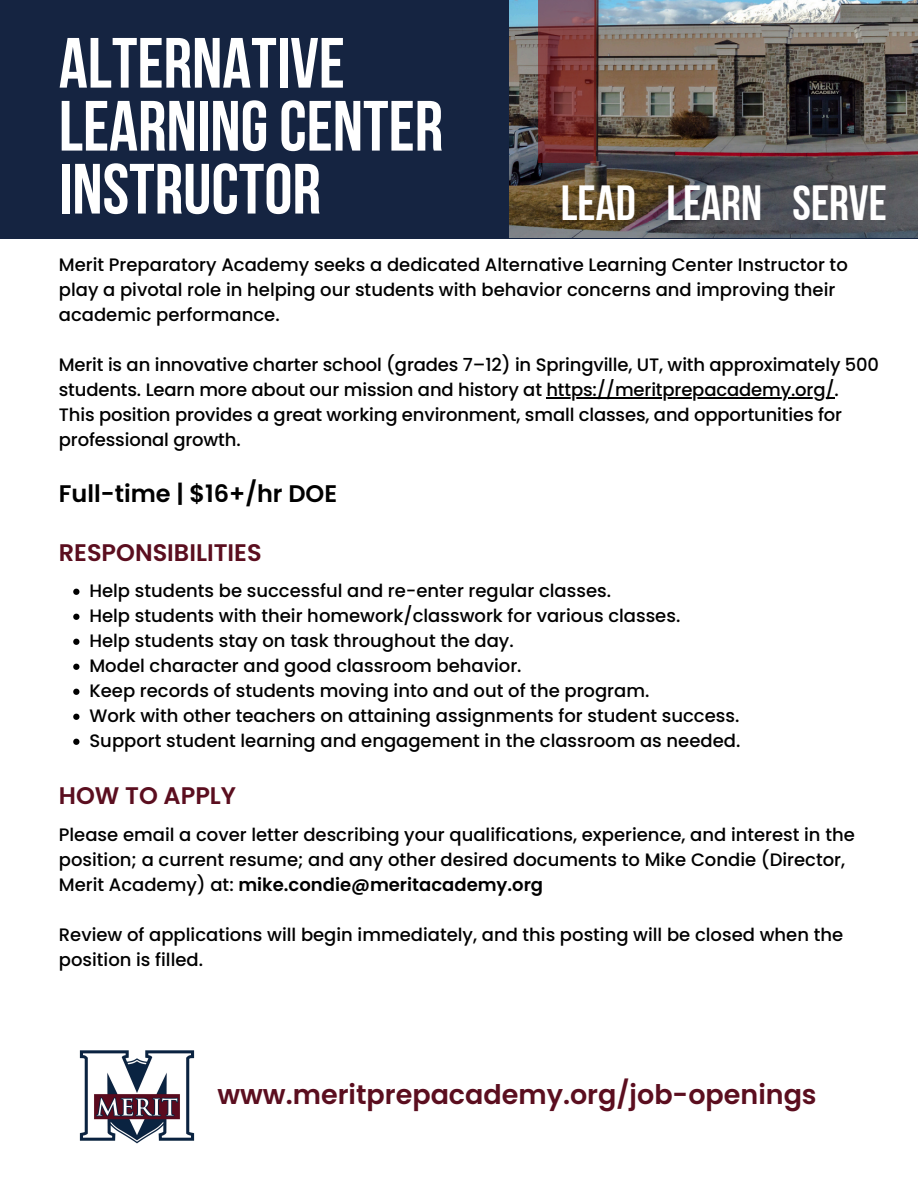
<style>
.page{position:relative;width:918px;height:1188px;background:#fff}
.page>*{position:absolute;margin:0;border:0;box-sizing:border-box;transform-origin:0 0}
.t1{font:70.95px/63px "Bebas Neue Cyrillic";color:#fff}
.t2{font:49.2px "Bebas Neue Cyrillic";color:#fff}
.t3{font:600 27px "Poppins";color:#5b0e1f}
.t4{font:600 24px "Poppins";color:#5b0e1f}
.t5{font:600 24px "Poppins";color:#000}
.t6{font:500 18px/25px "Poppins";color:#000}
.s1{font-weight:600}
</style>
<div class="page">
<div style="left:0;top:0;width:918px;height:238px;background:#152441"></div>
<img style="left:509px;top:0;width:409px;height:238px">
<hr style="left:546px;top:397px;width:289px;height:2px;background:#000">
<svg style="left:73px;top:589px;width:6px;height:6px"></svg>
<svg style="left:73px;top:614px;width:6px;height:6px"></svg>
<svg style="left:73px;top:639px;width:6px;height:6px"></svg>
<svg style="left:73px;top:664px;width:6px;height:6px"></svg>
<svg style="left:73px;top:689px;width:6px;height:6px"></svg>
<svg style="left:73px;top:714px;width:6px;height:6px"></svg>
<svg style="left:73px;top:739px;width:6px;height:6px"></svg>
<svg style="left:538px;top:0;width:57px;height:163px;background:#78383a"></svg>
<img style="left:80px;top:1050px;width:114px;height:94px">
<h4 class="t1" style="left:59px;top:38px;width:386px">ALTERNATIVE<br>LEARNINGCENTER<br>INSTRUCTOR</h4>
<h6 class="t2" style="left:561px;top:183px;width:328px">LEAD LEARN SERVE</h6>
<h1 class="t6" style="left:59px;top:252px;width:790px">Merit Preparatory Academy seeks a dedicated Alternative Learning Center Instructor to play a pivotal role in helping our students with behavior concerns and improving their academic performance.</h1>
<h2 class="t6" style="left:59px;top:352px;width:822px">Merit is an innovative charter school (grades 7–12) in Springville, UT, with approximately 500 students. Learn more about our mission and history at https://meritprepacademy.org/.</h2>
<h6 class="t6" style="left:59px;top:402px;width:785px">This position provides a great working environment, small classes, and opportunities for professional growth.</h6>
<h6 class="t5" style="left:59px;top:477px;width:280px">Full-time | $16+/hr DOE</h6>
<h6 class="t4" style="left:59px;top:535px;width:204px">RESPONSIBILITIES</h6>
<h6 class="t6" style="left:89px;top:579px;width:523px">Help students be successful and re-enter regular classes.</h6>
<h6 class="t6" style="left:89px;top:604px;width:592px">Help students with their homework/classwork for various classes.</h6>
<h5 class="t6" style="left:89px;top:629px;width:426px">Help students stay on task throughout the day.</h5>
<h4 class="t6" style="left:89px;top:654px;width:434px">Model character and good classroom behavior.</h4>
<p class="t6" style="left:89px;top:679px;width:561px">Keep records of students moving into and out of the program.</p>
<p class="t6" style="left:89px;top:704px;width:651px">Work with other teachers on attaining assignments for student success.</p>
<p class="t6" style="left:89px;top:729px;width:652px">Support student learning and engagement in the classroom as needed.</p>
<p class="t4" style="left:59px;top:778px;width:179px">HOW TO APPLY</p>
<p class="t6" style="left:59px;top:822px;width:797px">Please email a cover letter describing your qualifications, experience, and interest in the position; a current resume; and any other desired documents to Mike Condie (Director,<br>Merit Academy) at: <span class="s1">mike.condie@meritacademy.org</span></p>
<p class="t6" style="left:59px;top:922px;width:786px">Review of applications will begin immediately, and this posting will be closed when the position is filled.</p>
<h6 class="t3" style="left:217px;top:1076px;width:601px">www.meritprepacademy.org/job-openings</h6>
</div>
